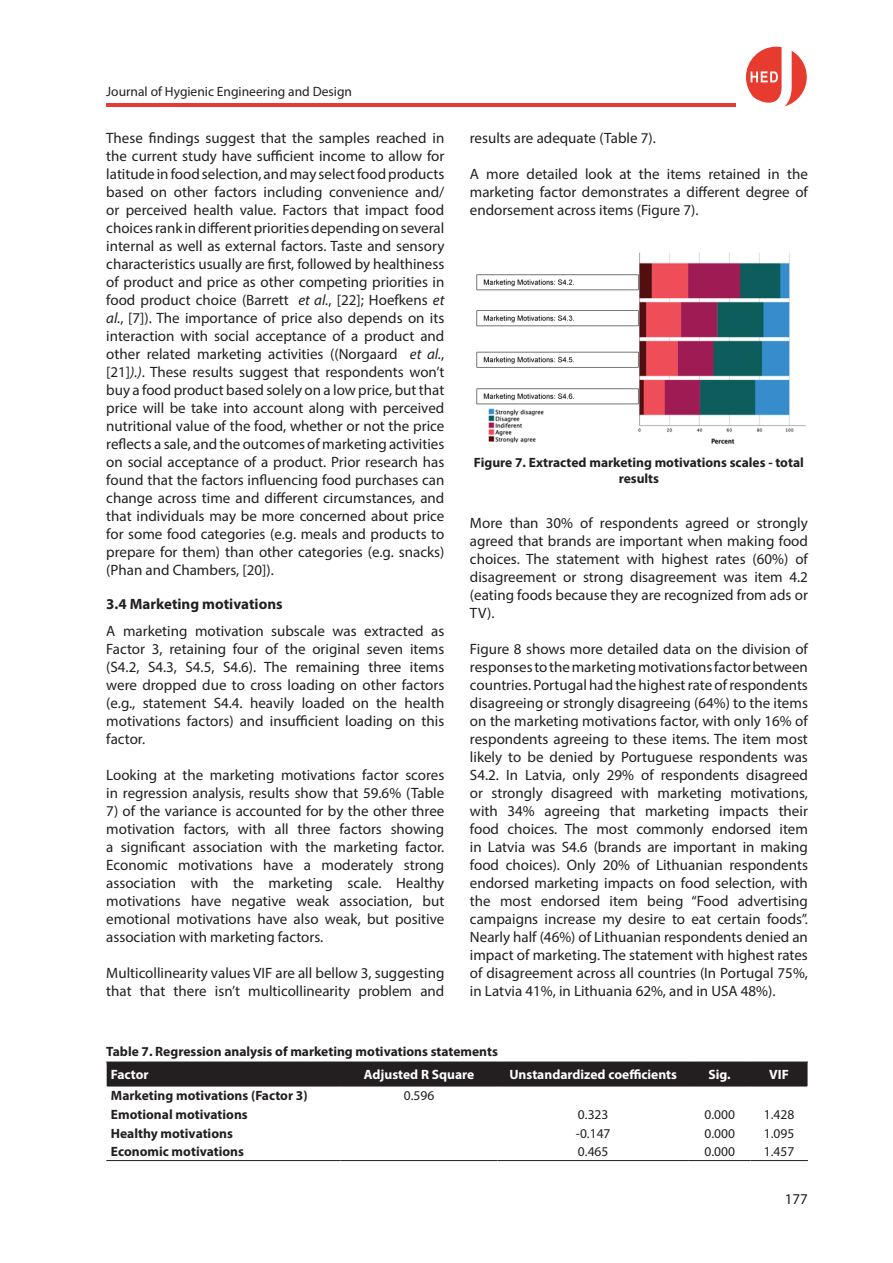
<style>
.page{position:relative;width:893px;height:1263px;background:#fff}
.page>*{position:absolute;margin:0;border:0;box-sizing:border-box;transform-origin:0 0}
.MDPI_3_1_text{font:15px/18px "Myriad Pro";color:#231f20;text-align:justify}
.MDPI_2_2_heading2{font:700 15px "Myriad Pro";color:#231f20}
.MDPI_3_1_text-2{font:700 13.5px/16.2px "Myriad Pro";color:#231f20;text-align:center}
.MDPI_3_1_text-3{font:13.5px "Myriad Pro";color:#231f20}
.MDPI_4_1_table_capti{font:700 13.5px "Myriad Pro";color:#231f20}
.MDPI_3_1_text-4{font:700 13.5px "Myriad Pro";color:#fff}
.s1{font-style:italic}
</style>
<div class="page">
<svg style="left:746px;top:47px;width:61px;height:59px"></svg>
<hr style="left:106px;top:104px;width:630px;height:3px;background:#e73b37">
<div style="left:107px;top:1063px;width:700px;height:23px;background:#231f20"></div>
<hr style="left:106px;top:1062px;width:235px;height:1px;background:#231f20">
<hr style="left:341px;top:1062px;width:156px;height:1px;background:#231f20">
<hr style="left:497px;top:1062px;width:192px;height:1px;background:#231f20">
<hr style="left:689px;top:1062px;width:61px;height:1px;background:#231f20">
<hr style="left:750px;top:1062px;width:58px;height:1px;background:#231f20">
<hr style="left:107px;top:1086px;width:234px;height:1px;background:#231f20">
<hr style="left:341px;top:1086px;width:156px;height:1px;background:#231f20">
<hr style="left:497px;top:1086px;width:192px;height:1px;background:#231f20">
<hr style="left:689px;top:1086px;width:61px;height:1px;background:#231f20">
<hr style="left:750px;top:1086px;width:57px;height:1px;background:#231f20">
<hr style="left:106px;top:1160px;width:235px;height:1px;background:#231f20">
<hr style="left:341px;top:1160px;width:156px;height:1px;background:#231f20">
<hr style="left:497px;top:1160px;width:192px;height:1px;background:#231f20">
<hr style="left:689px;top:1160px;width:61px;height:1px;background:#231f20">
<hr style="left:750px;top:1160px;width:58px;height:1px;background:#231f20">
<img style="left:476px;top:252px;width:330px;height:192px">
<p class="MDPI_3_1_text-3" style="left:106px;top:83px;width:247px">Journal of Hygienic Engineering and Design</p>
<p class="MDPI_3_1_text" style="left:106px;top:129px;width:340px">These findings suggest that the samples reached in the current study have sufficient income to allow for latitude in food selection, and may select food products based on other factors including convenience and/ or perceived health value. Factors that impact food choices rank in different priorities depending on several internal as well as external factors. Taste and sensory characteristics usually are first, followed by healthiness of product and price as other competing priorities in food product choice (Barrett <span class="s1">et al.</span>, [22]; Hoefkens <span class="s1">et al.</span>, [7]). The importance of price also depends on its interaction with social acceptance of a product and other related marketing activities ((Norgaard <span class="s1">et al.</span>, [21]<span class="s1">).)</span>. These results suggest that respondents won’t buy a food product based solely on a low price, but that price will be take into account along with perceived nutritional value of the food, whether or not the price reflects a sale, and the outcomes of marketing activities on social acceptance of a product. Prior research has found that the factors influencing food purchases can change across time and different circumstances, and that individuals may be more concerned about price for some food categories (e.g. meals and products to prepare for them) than other categories (e.g. snacks) (Phan and Chambers, [20]).</p>
<p class="MDPI_2_2_heading2" style="left:106px;top:594px;width:178px">3.4 Marketing motivations</p>
<p class="MDPI_3_1_text" style="left:106px;top:622px;width:340px">A marketing motivation subscale was extracted as Factor 3, retaining four of the original seven items (S4.2, S4.3, S4.5, S4.6). The remaining three items were dropped due to cross loading on other factors (e.g., statement S4.4. heavily loaded on the health motivations factors) and insufficient loading on this factor.</p>
<p class="MDPI_3_1_text" style="left:106px;top:766px;width:340px">Looking at the marketing motivations factor scores in regression analysis, results show that 59.6% (Table</p>
<p class="MDPI_3_1_text" style="left:106px;top:802px;width:340px">7) of the variance is accounted for by the other three motivation factors, with all three factors showing a significant association with the marketing factor.<br>Economic motivations have a moderately strong association with the marketing scale. Healthy motivations have negative weak association, but emotional motivations have also weak, but positive association with marketing factors.</p>
<p class="MDPI_3_1_text" style="left:106px;top:964px;width:340px">Multicollinearity values VIF are all bellow 3, suggesting that that there isn’t multicollinearity problem and</p>
<p class="MDPI_3_1_text" style="left:470px;top:129px;width:187px">results are adequate (Table 7).</p>
<p class="MDPI_3_1_text" style="left:470px;top:165px;width:340px">A more detailed look at the items retained in the marketing factor demonstrates a different degree of endorsement across items (Figure 7).</p>
<p class="MDPI_3_1_text-2" style="left:474px;top:454px;width:331px">Figure 7. Extracted marketing motivations scales - total results</p>
<p class="MDPI_3_1_text" style="left:470px;top:514px;width:339px">More than 30% of respondents agreed or strongly agreed that brands are important when making food choices. The statement with highest rates (60%) of disagreement or strong disagreement was item 4.2 (eating foods because they are recognized from ads or TV).</p>
<p class="MDPI_3_1_text" style="left:470px;top:640px;width:339px">Figure 8 shows more detailed data on the division of responses to the marketing motivations factor between countries. Portugal had the highest rate of respondents disagreeing or strongly disagreeing (64%) to the items on the marketing motivations factor, with only 16% of respondents agreeing to these items. The item most likely to be denied by Portuguese respondents was S4.2. In Latvia, only 29% of respondents disagreed or strongly disagreed with marketing motivations, with 34% agreeing that marketing impacts their food choices. The most commonly endorsed item in Latvia was S4.6 (brands are important in making food choices). Only 20% of Lithuanian respondents endorsed marketing impacts on food selection, with the most endorsed item being “Food advertising campaigns increase my desire to eat certain foods”.<br>Nearly half (46%) of Lithuanian respondents denied an impact of marketing. The statement with highest rates of disagreement across all countries (In Portugal 75%, in Latvia 41%, in Lithuania 62%, and in USA 48%).</p>
<p class="MDPI_4_1_table_capti" style="left:106px;top:1042px;width:393px">Table 7. Regression analysis of marketing motivations statements</p>
<p class="MDPI_3_1_text-4" style="left:111px;top:1066px;width:39px">Factor</p>
<p class="MDPI_3_1_text-4" style="left:364px;top:1066px;width:112px">Adjusted R Square</p>
<p class="MDPI_3_1_text-4" style="left:509px;top:1066px;width:169px">Unstandardized coefficients</p>
<p class="MDPI_3_1_text-4" style="left:709px;top:1066px;width:24px">Sig.</p>
<p class="MDPI_3_1_text-4" style="left:769px;top:1066px;width:21px">VIF</p>
<p class="MDPI_3_1_text-2" style="left:111px;top:1087px;width:198px">Marketing motivations (Factor 3)</p>
<p class="MDPI_3_1_text-3" style="left:404px;top:1087px;width:32px">0.596</p>
<p class="MDPI_3_1_text-2" style="left:111px;top:1106px;width:138px">Emotional motivations</p>
<p class="MDPI_3_1_text-3" style="left:578px;top:1106px;width:32px">0.323</p>
<p class="MDPI_3_1_text-3" style="left:704px;top:1106px;width:32px">0.000</p>
<p class="MDPI_3_1_text-3" style="left:764px;top:1106px;width:32px">1.428</p>
<p class="MDPI_3_1_text-2" style="left:111px;top:1124px;width:123px">Healthy motivations</p>
<p class="MDPI_3_1_text-3" style="left:576px;top:1125px;width:36px">-0.147</p>
<p class="MDPI_3_1_text-3" style="left:704px;top:1125px;width:32px">0.000</p>
<p class="MDPI_3_1_text-3" style="left:764px;top:1125px;width:32px">1.095</p>
<p class="MDPI_3_1_text-2" style="left:111px;top:1143px;width:135px">Economic motivations</p>
<p class="MDPI_3_1_text-3" style="left:578px;top:1143px;width:32px">0.465</p>
<p class="MDPI_3_1_text-3" style="left:704px;top:1143px;width:32px">0.000</p>
<p class="MDPI_3_1_text-3" style="left:764px;top:1143px;width:32px">1.457</p>
<p class="MDPI_3_1_text" style="left:785px;top:1190px;width:25px">177</p>
</div>
